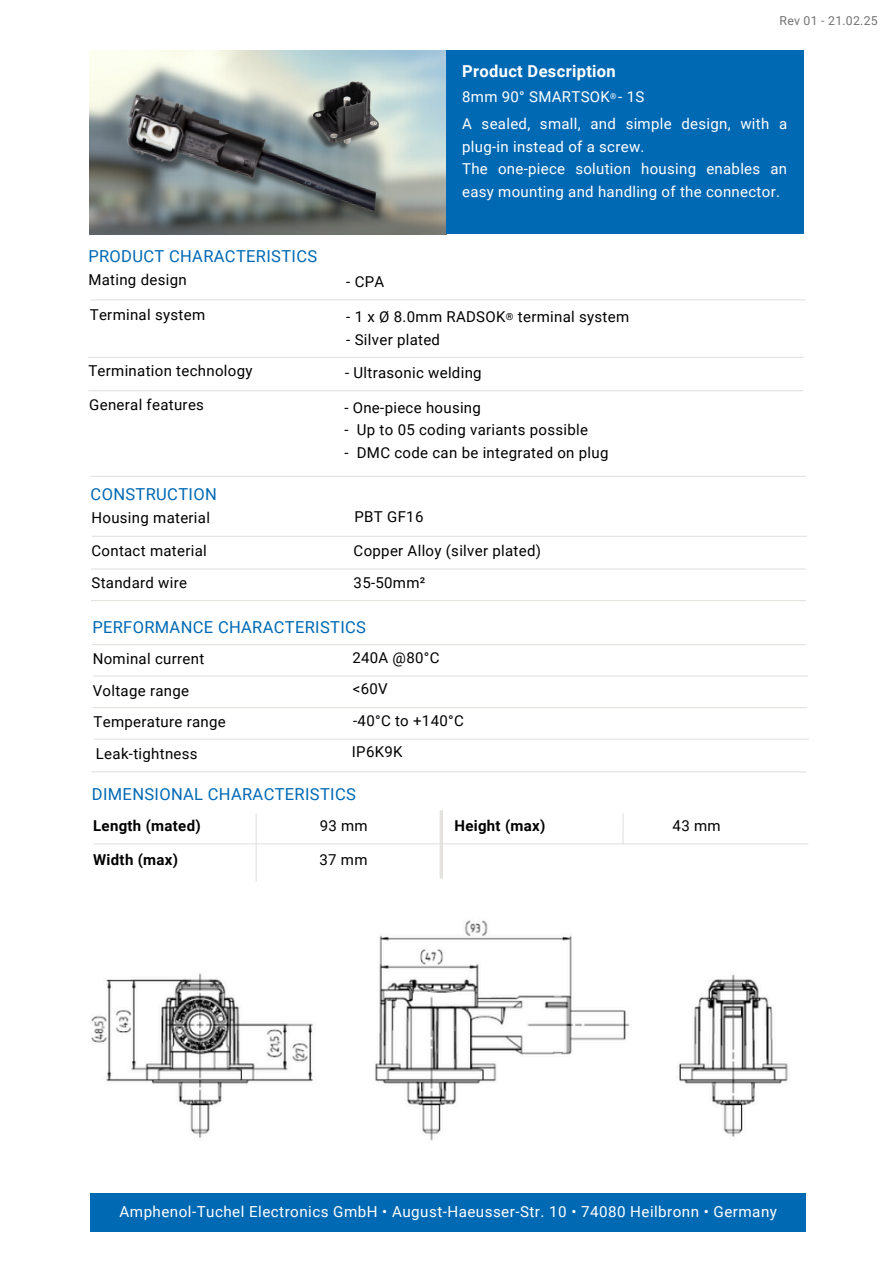
<style>
.page{position:relative;width:894px;height:1264px;background:#fff}
.page>*{position:absolute;margin:0;border:0;box-sizing:border-box;transform-origin:0 0}
.t1{font:16.5px "Roboto";letter-spacing:.02em;color:#0069b4}
.t2{font:700 16.5px "Roboto";letter-spacing:.02em;color:#fff}
.t3{font:15.15px "Roboto";letter-spacing:.03em;color:#fff}
.t4{font:15px "Roboto";letter-spacing:.02em;color:#000}
.t5{font:15px/22.5px "Roboto";letter-spacing:.02em;color:#fff}
.t6{font:700 15px "Roboto";letter-spacing:.02em;color:#000}
.t7{font:12.3px "Roboto";letter-spacing:.02em;color:#737373}
.t8{font:9.75px "Roboto";color:#000}
.t9{font:8.1px "Roboto";color:#fff}
</style>
<div class="page">
<img style="left:89px;top:51px;width:357px;height:183px">
<div style="left:446px;top:51px;width:357px;height:183px;background:#0069b4"></div>
<hr style="left:92px;top:536px;width:714px;height:1px;background:#e3e2df">
<hr style="left:91px;top:568px;width:714px;height:1px;background:#e3e2df">
<div style="left:91px;top:1193px;width:714px;height:38px;background:#0069b4"></div>
<hr style="left:91px;top:299px;width:714px;height:1px;background:#e3e2df">
<hr style="left:91px;top:644px;width:715px;height:1px;background:#e3e2df">
<hr style="left:93px;top:675px;width:714px;height:1px;background:#e3e2df">
<hr style="left:92px;top:707px;width:715px;height:1px;background:#e3e2df">
<hr style="left:94px;top:738px;width:714px;height:1px;background:#e3e2df">
<hr style="left:91px;top:771px;width:715px;height:1px;background:#e3e2df">
<hr style="left:88px;top:357px;width:715px;height:1px;background:#e3e2df">
<hr style="left:94px;top:843px;width:714px;height:1px;background:#e3e2df">
<hr style="left:255px;top:813px;width:2px;height:68px;background:#e3e2df">
<hr style="left:88px;top:390px;width:715px;height:1px;background:#e3e2df">
<hr style="left:91px;top:476px;width:714px;height:1px;background:#e3e2df">
<hr style="left:622px;top:813px;width:1px;height:31px;background:#e3e2df">
<svg style="left:439px;top:810px;width:4px;height:68px"></svg>
<hr style="left:91px;top:600px;width:714px;height:1px;background:#e3e2df">
<img style="left:102px;top:81px;width:294px;height:144px">
<img style="left:304px;top:74px;width:80px;height:77px">
<img style="left:91px;top:920px;width:697px;height:221px">
<h3 class="t7" style="left:779px;top:13px;width:100px">Rev 01 - 21.02.25</h3>
<h3 class="t1" style="left:88px;top:246px;width:230px">PRODUCT CHARACTERISTICS</h3>
<p class="t4" style="left:88px;top:271px;width:100px">Mating design</p>
<p class="t4" style="left:346px;top:273px;width:40px">- CPA</p>
<h2 class="t2" style="left:462px;top:62px;width:155px">Product Description</h2>
<h3 class="t5" style="left:462px;top:113px;width:326px">A sealed, small, and simple design, with a plug-in instead of a screw.<br>The one-piece solution housing enables an easy mounting and handling of the connector.</h3>
<p class="t5" style="left:462px;top:86px;width:184px">8mm 90° SMARTSOK - 1S</p>
<p class="t9" style="left:610px;top:92px;width:8px">®</p>
<p class="t4" style="left:90px;top:306px;width:117px">Terminal system</p>
<h3 class="t4" style="left:346px;top:308px;width:284px">- 1 x Ø 8.0mm RADSOK terminal system</h3>
<h3 class="t4" style="left:346px;top:330px;width:95px">- Silver plated</h3>
<h1 class="t8" style="left:506px;top:311px;width:9px">®</h1>
<h3 class="t4" style="left:88px;top:362px;width:166px">Termination technology</h3>
<h3 class="t4" style="left:345px;top:364px;width:138px">- Ultrasonic welding</h3>
<p class="t4" style="left:89px;top:396px;width:116px">General features</p>
<h1 class="t4" style="left:344px;top:398px;width:138px">- One-piece housing</h1>
<h1 class="t4" style="left:344px;top:421px;width:245px">- Up to 05 coding variants possible</h1>
<h1 class="t4" style="left:344px;top:443px;width:266px">- DMC code can be integrated on plug</h1>
<h1 class="t1" style="left:91px;top:485px;width:128px">CONSTRUCTION</h1>
<h3 class="t4" style="left:91px;top:509px;width:120px">Housing material</h3>
<h1 class="t4" style="left:354px;top:507px;width:70px">PBT GF16</h1>
<p class="t4" style="left:91px;top:542px;width:117px">Contact material</p>
<h3 class="t4" style="left:353px;top:542px;width:189px">Copper Alloy (silver plated)</h3>
<h1 class="t4" style="left:91px;top:573px;width:97px">Standard wire</h1>
<h3 class="t4" style="left:353px;top:573px;width:73px">35-50mm²</h3>
<h3 class="t1" style="left:92px;top:618px;width:275px">PERFORMANCE CHARACTERISTICS</h3>
<h3 class="t4" style="left:93px;top:650px;width:113px">Nominal current</h3>
<p class="t4" style="left:352px;top:648px;width:89px">240A @80°C</p>
<h3 class="t4" style="left:93px;top:682px;width:98px">Voltage range</h3>
<h3 class="t4" style="left:352px;top:680px;width:36px">&lt;60V</h3>
<p class="t4" style="left:94px;top:713px;width:134px">Temperature range</p>
<h1 class="t4" style="left:353px;top:711px;width:112px">-40°C to +140°C</h1>
<h1 class="t4" style="left:96px;top:745px;width:103px">Leak-tightness</h1>
<h3 class="t4" style="left:352px;top:743px;width:52px">IP6K9K</h3>
<h3 class="t1" style="left:92px;top:784px;width:265px">DIMENSIONAL CHARACTERISTICS</h3>
<p class="t6" style="left:93px;top:816px;width:109px">Length (mated)</p>
<p class="t6" style="left:93px;top:851px;width:86px">Width (max)</p>
<h3 class="t4" style="left:319px;top:816px;width:50px">93 mm</h3>
<p class="t4" style="left:319px;top:851px;width:50px">37 mm</p>
<p class="t6" style="left:454px;top:816px;width:92px">Height (max)</p>
<p class="t4" style="left:672px;top:817px;width:50px">43 mm</p>
<p class="t3" style="left:119px;top:1202px;width:658px">Amphenol-Tuchel Electronics GmbH • August-Haeusser-Str. 10 • 74080 Heilbronn • Germany</p>
</div>
